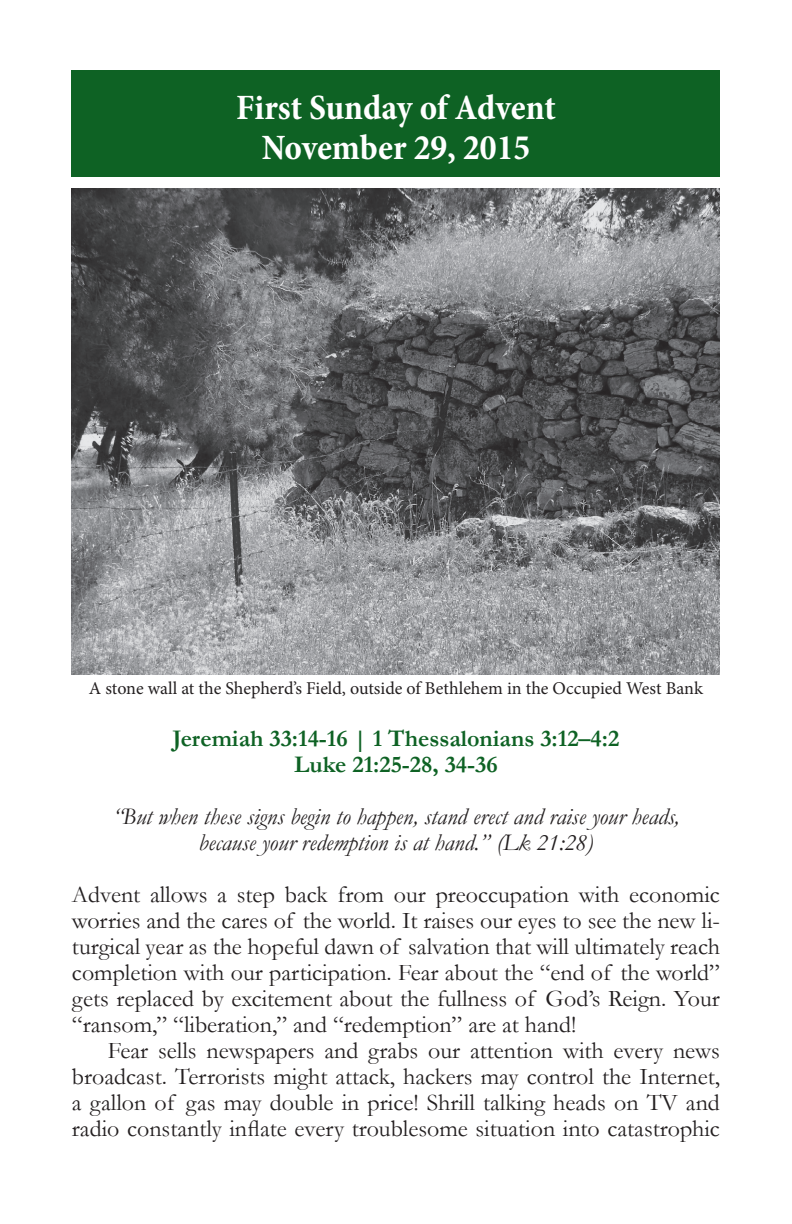
<style>
.page{position:relative;width:792px;height:1224px;background:#fff}
.page>*{position:absolute;margin:0;border:0;box-sizing:border-box;transform-origin:0 0}
.t1{font:700 condensed 36px "Minion Pro";letter-spacing:-.005em;color:#fff}
.t2{font:24px/26px "Garamond";color:#231f20;text-align:justify}
.t3{font:italic 24px "Garamond";color:#231f20}
.t4{font:700 24px "Garamond";color:#0e6224}
.t5{font:18px "Minion Pro";color:#231f20}
</style>
<div class="page">
<div style="left:72px;top:71px;width:648px;height:106px;background:#0e6224"></div>
<img style="left:72px;top:189px;width:648px;height:486px">
<p class="t1" style="left:236px;top:83px;width:321px">First Sunday of Advent</p>
<p class="t1" style="left:262px;top:123px;width:270px">November 29, 2015</p>
<p class="t5" style="left:89px;top:676px;width:616px">A stone wall at the Shepherd’s Field, outside of Bethlehem in the Occupied West Bank</p>
<p class="t4" style="left:173px;top:722px;width:448px">Jeremiah 33:14-16 | 1 Thessalonians 3:12–4:2</p>
<p class="t4" style="left:294px;top:748px;width:205px">Luke 21:25-28, 34-36</p>
<p class="t3" style="left:113px;top:800px;width:568px">“But when these signs begin to happen, stand erect and raise your heads,</p>
<p class="t3" style="left:199px;top:826px;width:396px">because your redemption is at hand.” (Lk 21:28)</p>
<p class="t2" style="left:72px;top:881px;width:650px">Advent allows a step back from our preoccupation with economic worries and the cares of the world. It raises our eyes to see the new li&shy;turgical year as the hopeful dawn of salvation that will ultimately reach completion with our participation. Fear about the “end of the world” gets replaced by excitement about the fullness of God’s Reign. Your “ransom,” “liberation,” and “redemption” are at hand!</p>
<p class="t2" style="left:72px;top:1037px;width:650px;text-indent:36px">Fear sells newspapers and grabs our attention with every news broadcast. Terrorists might attack, hackers may control the Internet, a gallon of gas may double in price! Shrill talking heads on TV and radio constantly inflate every troublesome situation into catastrophic</p>
</div>
